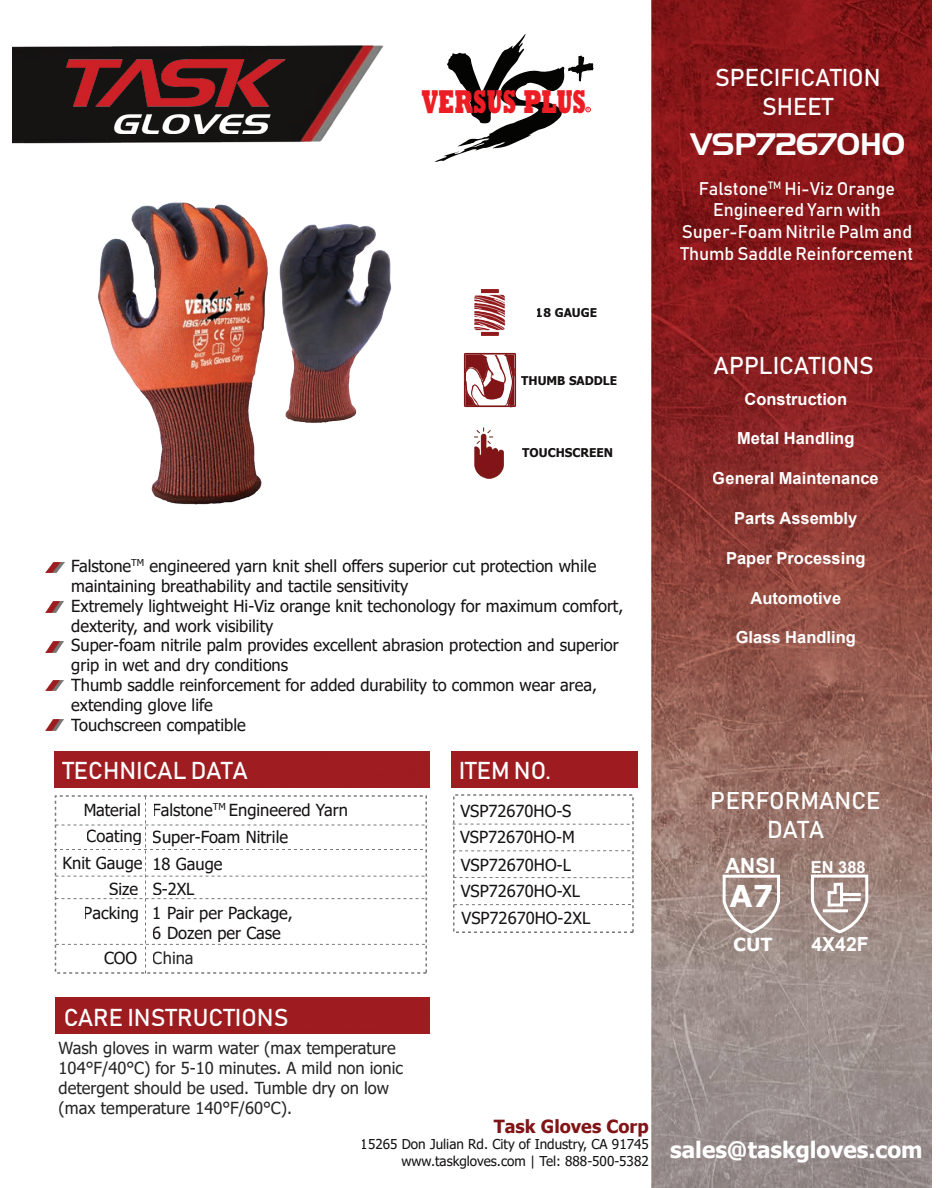
<style>
.page{position:relative;width:945px;height:1188px;background:#fff}
.page>*{position:absolute;margin:0;border:0;box-sizing:border-box;transform-origin:0 0}
.t1{font:800 33.6px "Rockwell Std";color:#ec1d24;scale:.65 1}
.t2{font:30.15px "Handel Gothic BT";color:#fff}
.t3{font:700 30px "Verdana";color:#fff}
.t4{font:24.15px/29px "Bahnschrift";color:#fff;text-align:center}
.t5{font:24.15px "Bahnschrift";color:#fdfefe}
.t6{font:700 21px "Arial";color:#fff}
.t7{font:700 19.5px "Arial";color:#fff}
.t8{font:18.15px/21.8px "Bahnschrift";color:#fff;text-align:center}
.t9{font:700 18.15px "Tahoma";color:#811416}
.t10{font:700 18px "Verdana";color:#fff}
.t11{font:16.65px/20px "Tahoma";color:#151212}
.t12{font:16.65px/20px "Tahoma";color:#252625}
.t13{font:700 16.65px "Arial";color:#fff}
.t14{font:700 16.5px "Arial";color:#fff}
.t15{font:13.5px/16.4px "Tahoma";color:#151212}
.t16{font:700 12px "Tahoma";color:#151212}
.t17{font:4.35px "Arial";color:#ec1d23;scale:.82 1}
</style>
<div class="page">
<img style="left:16px;top:0;width:916px;height:1188px">
<div style="left:56px;top:998px;width:374px;height:36px;background:#9d1c20"></div>
<div style="left:451px;top:752px;width:187px;height:36px;background:#9d1c20"></div>
<div style="left:453px;top:794px;width:181px;height:139px;border:2px dashed #777978"></div>
<svg style="left:453px;top:824px;width:179px;height:1px"></svg>
<svg style="left:453px;top:850px;width:179px;height:1px"></svg>
<svg style="left:454px;top:877px;width:179px;height:1px"></svg>
<svg style="left:454px;top:904px;width:180px;height:1px"></svg>
<svg style="left:54px;top:796px;width:374px;height:179px"></svg>
<div style="left:55px;top:751px;width:375px;height:37px;background:#9f1d20"></div>
<img style="left:46px;top:562px;width:18px;height:11px">
<img style="left:45px;top:602px;width:19px;height:10px">
<img style="left:45px;top:642px;width:19px;height:10px">
<img style="left:45px;top:680px;width:19px;height:11px">
<img style="left:45px;top:720px;width:19px;height:10px">
<img style="left:474px;top:428px;width:29px;height:50px">
<img style="left:472px;top:354px;width:44px;height:54px">
<img style="left:472px;top:355px;width:41px;height:50px">
<img style="left:474px;top:289px;width:31px;height:47px">
<img style="left:52px;top:171px;width:420px;height:370px">
<svg style="left:809px;top:873px;width:61px;height:63px"></svg>
<svg style="left:721px;top:873px;width:61px;height:63px;background:#ac9993"></svg>
<img style="left:12px;top:45px;width:372px;height:98px">
<img style="left:67px;top:59px;width:219px;height:74px">
<svg style="left:435px;top:34px;width:159px;height:128px"></svg>
<h3 class="t4" style="left:715px;top:62px;width:167px">SPECIFICATION</h3>
<h1 class="t1" style="left:422px;top:80px;width:254px">VERSUS PLUS</h1>
<p class="t17" style="left:587px;top:107px;width:5px">R</p>
<h3 class="t4" style="left:762px;top:91px;width:73px">SHEET</h3>
<h2 class="t2" style="left:691px;top:126px;width:216px">VSP72670HO</h2>
<p class="t16" style="left:536px;top:304px;width:63px">18 GAUGE</p>
<p class="t16" style="left:521px;top:373px;width:98px">THUMB SADDLE</p>
<p class="t16" style="left:522px;top:445px;width:92px">TOUCHSCREEN</p>
<p class="t11" style="left:71px;top:557px;width:554px">Falstone<sup>TM</sup> engineered yarn knit shell offers superior cut protection while maintaining breathability and tactile sensitivity<br>Extremely lightweight Hi-Viz orange knit techonology for maximum comfort, dexterity, and work visibility<br>Super-foam nitrile palm provides excellent abrasion protection and superior grip in wet and dry conditions<br>Thumb saddle reinforcement for added durability to common wear area, extending glove life<br>Touchscreen compatible</p>
<h3 class="t5" style="left:62px;top:755px;width:187px">TECHNICAL DATA</h3>
<p class="t11" style="left:83px;top:801px;width:59px">Material</p>
<p class="t11" style="left:153px;top:801px;width:197px">Falstone<sup>TM</sup> Engineered Yarn</p>
<p class="t11" style="left:87px;top:826px;width:57px">Coating</p>
<p class="t11" style="left:153px;top:828px;width:137px">Super-Foam Nitrile</p>
<p class="t11" style="left:62px;top:854px;width:82px">Knit Gauge</p>
<p class="t11" style="left:153px;top:855px;width:71px">18 Gauge</p>
<p class="t11" style="left:109px;top:880px;width:30px">Size</p>
<p class="t11" style="left:153px;top:880px;width:43px">S-2XL</p>
<p class="t11" style="left:84px;top:904px;width:57px">Packing</p>
<p class="t11" style="left:153px;top:904px;width:141px">1 Pair per Package,<br>6 Dozen per Case</p>
<p class="t11" style="left:104px;top:949px;width:35px">COO</p>
<p class="t12" style="left:153px;top:949px;width:42px">China</p>
<h3 class="t4" style="left:459px;top:755px;width:94px">ITEM NO.</h3>
<p class="t11" style="left:460px;top:799px;width:116px;line-height:26.1px">VSP72670HO-S<br>VSP72670HO-M</p>
<p class="t11" style="left:461px;top:853px;width:131px;line-height:26.4px">VSP72670HO-L<br>VSP72670HO-XL<br>VSP72670HO-2XL</p>
<p class="t8" style="left:680px;top:177px;width:234px">Falstone<sup>TM</sup> Hi-Viz Orange<br>Engineered Yarn with<br>Super-Foam Nitrile Palm and<br>Thumb Saddle Reinforcement</p>
<h3 class="t4" style="left:714px;top:351px;width:162px">APPLICATIONS</h3>
<p class="t13" style="left:744px;top:387px;width:104px">Construction</p>
<p class="t13" style="left:737px;top:427px;width:119px">Metal Handling</p>
<p class="t13" style="left:713px;top:467px;width:167px">General Maintenance</p>
<p class="t13" style="left:734px;top:506px;width:125px">Parts Assembly</p>
<p class="t13" style="left:726px;top:546px;width:141px">Paper Processing</p>
<p class="t13" style="left:750px;top:586px;width:92px">Automotive</p>
<p class="t13" style="left:736px;top:626px;width:122px">Glass Handling</p>
<h3 class="t4" style="left:711px;top:786px;width:171px">PERFORMANCE<br>DATA</h3>
<p class="t6" style="left:725px;top:851px;width:51px">ANSI</p>
<h3 class="t3" style="left:729px;top:875px;width:46px">A7</h3>
<p class="t10" style="left:733px;top:931px;width:41px">CUT</p>
<p class="t14" style="left:811px;top:855px;width:56px">EN 388</p>
<p class="t7" style="left:812px;top:931px;width:59px">4X42F</p>
<h3 class="t4" style="left:63px;top:1002px;width:227px">CARE INSTRUCTIONS</h3>
<p class="t12" style="left:59px;top:1039px;width:346px">Wash gloves in warm water (max temperature 104°F/40°C) for 5-10 minutes. A mild non ionic detergent should be used. Tumble dry on low (max temperature 140°F/60°C).</p>
<p class="t9" style="left:494px;top:1114px;width:157px">Task Gloves Corp</p>
<p class="t15" style="left:401px;top:1137px;width:523px;text-indent:-41px">15265 Don Julian Rd. City of Industry, CA 91745<br>www.taskgloves.com | Tel: 888-500-5382 <sup>sales@taskgloves.com</sup></p>
</div>
